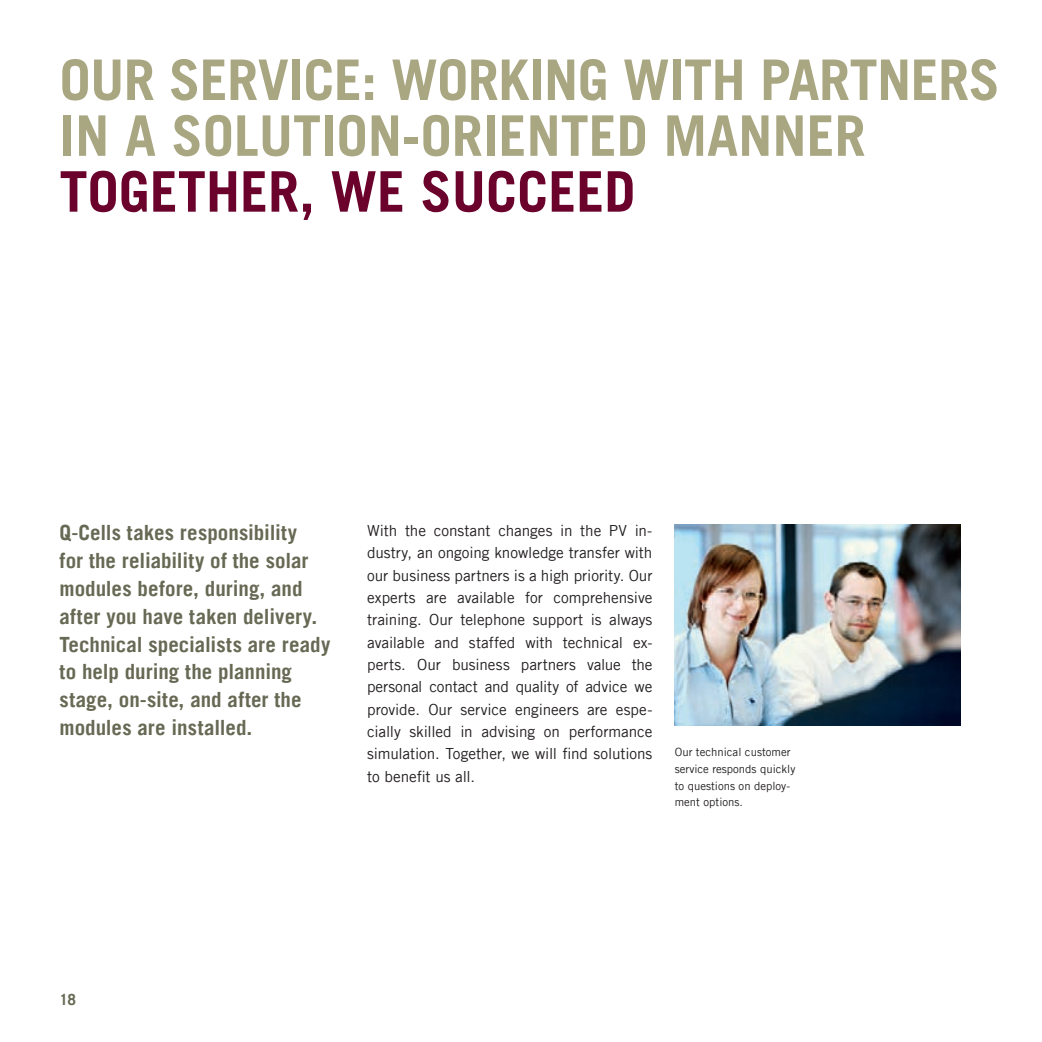
<style>
.page{position:relative;width:1042px;height:1042px;background:#fff}
.page>*{position:absolute;margin:0;border:0;box-sizing:border-box;transform-origin:0 0}
._01_Headline1_BoldCa{font:700 56px/55.8px "Trade Gothic LT";letter-spacing:-.01em;color:#a9a682}
._01_Headline1_BoldCa-2{font:700 56px "Trade Gothic LT";color:#6a022b}
._02_Introtext_Bold_1{font:700 21px/27.8px "Trade Gothic LT";color:#676954}
._03_Copy_Regular_8_7{font:15.4px/22.4px "Trade Gothic LT";letter-spacing:-.005em;color:#231f20;text-align:justify}
.t1{font:700 15.4px "Trade Gothic LT";color:#676954}
._04_BU_Regular_6_5pt{font:11.38px/16.8px "Trade Gothic LT";color:#231f20}
</style>
<div class="page">
<img style="left:675px;top:525px;width:285px;height:200px">
<p class="_01_Headline1_BoldCa" style="left:60px;top:51px;width:942px">OUR SERVICE: WORKING WITH PARTNERS<br>IN A SOLUTION-ORIENTED MANNER</p>
<p class="_01_Headline1_BoldCa-2" style="left:60px;top:157px;width:577px">TOGETHER, WE SUCCEED</p>
<p class="_02_Introtext_Bold_1" style="left:60px;top:518px;width:272px">Q-Cells takes responsibility<br>for the reliability of the solar modules before, during, and after you have taken delivery.<br>Technical specialists are ready to help during the planning stage, on-site, and after the modules are installed.</p>
<p class="_03_Copy_Regular_8_7" style="left:367px;top:519px;width:287px">With the constant changes in the PV in&shy;dustry, an ongoing knowledge transfer with our business partners is a high priority. Our experts are available for comprehensive training. Our telephone support is always available and staffed with technical ex&shy;perts. Our business partners value the personal contact and quality of advice we provide. Our service engineers are espe&shy;cially skilled in advising on performance simulation. Together, we will find solutions to benefit us all.</p>
<p class="_04_BU_Regular_6_5pt" style="left:675px;top:743px;width:122px">Our technical customer service responds quickly to questions on deploy&shy;ment options.</p>
<p class="t1" style="left:60px;top:990px;width:18px">18</p>
</div>
